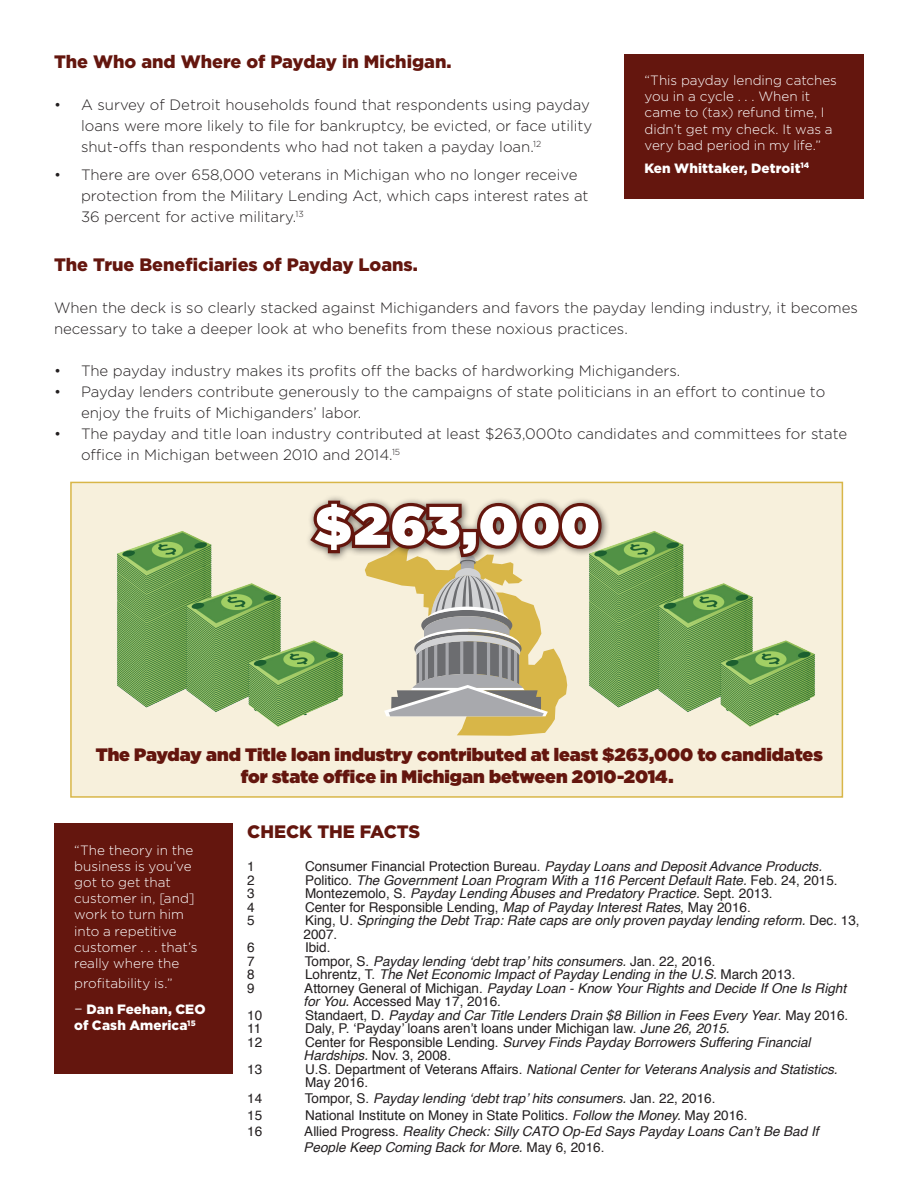
<style>
.page{position:relative;width:918px;height:1188px;background:#fff}
.page>*{position:absolute;margin:0;border:0;box-sizing:border-box;transform-origin:0 0}
.Body_Copy{font:900 54px "Gotham";letter-spacing:.025em;color:#fff}
.pull_quote{font:900 18px/21.6px "Gotham";letter-spacing:-.005em;color:#64160e;text-align:center}
.t1{font:900 18px "Gotham";color:#64160e}
.t2{font:300 15px/21px "Gotham";color:#231f20}
.Endnote_text{font:italic 13.5px/13.5px "Helvetica";color:#231f20}
.pull_quote-2{font:300 13.5px/16.2px "Gotham";color:#fff}
.Endnote_text-2{font:13.5px "Helvetica";color:#231f20}
.pull_quote-3{font:900 13.5px/16.2px "Gotham";letter-spacing:.005em;color:#fff}
.s1{font-weight:300;font-size:16.5px}
.s2{font-style:normal}
.s3{font-style:italic}
</style>
<div class="page">
<div style="left:54px;top:824px;width:178px;height:250px;background:#64160e"></div>
<div style="left:70px;top:482px;width:773px;height:316px;background:#f7f0dc;border:2px solid #d8b648"></div>
<svg style="left:310px;top:497px;width:295px;height:239px"></svg>
<img style="left:575px;top:521px;width:240px;height:215px">
<img style="left:117px;top:521px;width:244px;height:215px">
<div style="left:624px;top:54px;width:240px;height:145px;background:#64160e"></div>
<p class="t1" style="left:54px;top:50px;width:399px">The Who and Where of Payday in Michigan.</p>
<p class="t2" style="left:81px;top:94px;width:513px;text-indent:-27px">• A survey of Detroit households found that respondents using payday loans were more likely to file for bankruptcy, be evicted, or face utility shut-offs than respondents who had not taken a payday loan.<sup>12</sup></p>
<p class="t2" style="left:81px;top:164px;width:509px;text-indent:-27px">• There are over 658,000 veterans in Michigan who no longer receive protection from the Military Lending Act, which caps interest rates at<br>36 percent for active military.<sup>13</sup></p>
<p class="t1" style="left:54px;top:252px;width:365px">The True Beneficiaries of Payday Loans.</p>
<p class="t2" style="left:54px;top:297px;width:805px">When the deck is so clearly stacked against Michiganders and favors the payday lending industry, it becomes necessary to take a deeper look at who benefits from these noxious practices.</p>
<p class="t2" style="left:54px;top:360px;width:628px">• The payday industry makes its profits off the backs of hardworking Michiganders.</p>
<p class="t2" style="left:81px;top:381px;width:746px;text-indent:-27px">• Payday lenders contribute generously to the campaigns of state politicians in an effort to continue to enjoy the fruits of Michiganders’ labor.</p>
<p class="t2" style="left:81px;top:423px;width:768px;text-indent:-27px">• The payday and title loan industry contributed at least $263,000to candidates and committees for state office in Michigan between 2010 and 2014.<sup>15</sup></p>
<p class="pull_quote-2" style="left:644px;top:72px;width:194px">“This payday lending catches you in a cycle . . . When it came to (tax) refund time, I didn’t get my check. It was a very bad period in my life.”</p>
<p class="pull_quote-3" style="left:644px;top:160px;width:166px">Ken Whittaker, Detroit<sup>14</sup></p>
<p class="Body_Copy" style="left:314px;top:487px;width:287px">$263,000</p>
<p class="pull_quote" style="left:96px;top:744px;width:728px">The Payday and Title loan industry contributed at least $263,000 to candidates for state office in Michigan between 2010-2014.</p>
<p class="pull_quote-2" style="left:74px;top:841px;width:125px">“The theory in the business is you’ve got to get that customer in, [and] work to turn him into a repetitive customer . . . that’s really where the</p>
<p class="pull_quote-2" style="left:74px;top:975px;width:100px">profitability is.”</p>
<p class="pull_quote-3" style="left:74px;top:1001px;width:133px"><span class="s1">–</span> Dan Feehan, CEO of Cash America<sup>15</sup></p>
<p class="t1" style="left:247px;top:819px;width:174px">CHECK THE FACTS</p>
<p class="Endnote_text-2" style="left:247px;top:856px;width:9px">1</p>
<p class="Endnote_text" style="left:305px;top:860px;width:519px"><span class="s2">Consumer Financial Protection Bureau.</span> Payday Loans and Deposit Advance Products.</p>
<p class="Endnote_text-2" style="left:247px;top:870px;width:9px">2</p>
<p class="Endnote_text" style="left:305px;top:874px;width:534px"><span class="s2">Politico.</span> The Government Loan Program With a 116 Percent Default Rate. <span class="s2">Feb. 24, 2015.</span></p>
<p class="Endnote_text-2" style="left:247px;top:883px;width:9px">3</p>
<p class="Endnote_text" style="left:305px;top:887px;width:469px"><span class="s2">Montezemolo, S.</span> Payday Lending Abuses and Predatory Practice. <span class="s2">Sept. 2013.</span></p>
<p class="Endnote_text-2" style="left:247px;top:897px;width:9px">4</p>
<p class="Endnote_text-2" style="left:305px;top:897px;width:447px">Center for Responsible Lending, <span class="s3">Map of Payday Interest Rates</span>, May 2016.</p>
<p class="Endnote_text-2" style="left:247px;top:910px;width:9px">5</p>
<p class="Endnote_text" style="left:305px;top:914px;width:556px"><span class="s2">King, U.</span> Springing the Debt Trap: Rate caps are only proven payday lending reform. <span class="s2">Dec. 13,</span></p>
<p class="Endnote_text-2" style="left:304px;top:924px;width:35px">2007.</p>
<p class="Endnote_text-2" style="left:247px;top:937px;width:9px">6</p>
<p class="Endnote_text-2" style="left:305px;top:937px;width:27px">Ibid.</p>
<p class="Endnote_text-2" style="left:247px;top:951px;width:9px">7</p>
<p class="Endnote_text" style="left:305px;top:955px;width:412px"><span class="s2">Tompor, S.</span> Payday lending ‘debt trap’ hits consumers. <span class="s2">Jan. 22, 2016.</span></p>
<p class="Endnote_text-2" style="left:247px;top:964px;width:9px">8</p>
<p class="Endnote_text" style="left:305px;top:968px;width:492px"><span class="s2">Lohrentz, T.</span> The Net Economic Impact of Payday Lending in the U.S. <span class="s2">March 2013.</span></p>
<p class="Endnote_text-2" style="left:247px;top:978px;width:9px">9</p>
<p class="Endnote_text" style="left:304px;top:982px;width:544px"><span class="s2">Attorney General of Michigan.</span> Payday Loan - Know Your Rights and Decide If One Is Right for You. <span class="s2">Accessed May 17, 2016.</span></p>
<p class="Endnote_text-2" style="left:247px;top:1005px;width:17px">10</p>
<p class="Endnote_text" style="left:305px;top:1009px;width:545px"><span class="s2">Standaert, D.</span> Payday and Car Title Lenders Drain $8 Billion in Fees Every Year<span class="s2">. May 2016.</span></p>
<p class="Endnote_text-2" style="left:247px;top:1018px;width:16px">11</p>
<p class="Endnote_text-2" style="left:305px;top:1018px;width:426px">Daly, P. ‘Payday’ loans aren’t loans under Michigan law. <span class="s3">June 26, 2015.</span></p>
<p class="Endnote_text-2" style="left:247px;top:1032px;width:17px">12</p>
<p class="Endnote_text" style="left:304px;top:1036px;width:508px"><span class="s2">Center for Responsible Lending.</span> Survey Finds Payday Borrowers Suffering Financial<br>Hardships. <span class="s2">Nov. 3, 2008.</span></p>
<p class="Endnote_text-2" style="left:247px;top:1059px;width:17px">13</p>
<p class="Endnote_text" style="left:305px;top:1063px;width:534px"><span class="s2">U.S. Department of Veterans Affairs.</span> National Center for Veterans Analysis and Statistics.<br><span class="s2">May 2016.</span></p>
<p class="Endnote_text-2" style="left:247px;top:1088px;width:17px">14</p>
<p class="Endnote_text" style="left:305px;top:1092px;width:412px"><span class="s2">Tompor, S.</span> Payday lending ‘debt trap’ hits consumers. <span class="s2">Jan. 22, 2016.</span></p>
<p class="Endnote_text-2" style="left:247px;top:1104px;width:17px">15</p>
<p class="Endnote_text-2" style="left:305px;top:1104px;width:444px">National Institute on Money in State Politics. <span class="s3">Follow the Money.</span> May 2016.</p>
<p class="Endnote_text-2" style="left:247px;top:1121px;width:17px">16</p>
<p class="Endnote_text" style="left:304px;top:1125px;width:516px"><span class="s2">Allied Progress.</span> Reality Check: Silly CATO Op-Ed Says Payday Loans Can’t Be Bad If</p>
<p class="Endnote_text" style="left:304px;top:1141px;width:302px">People Keep Coming Back for More. <span class="s2">May 6, 2016.</span></p>
</div>
